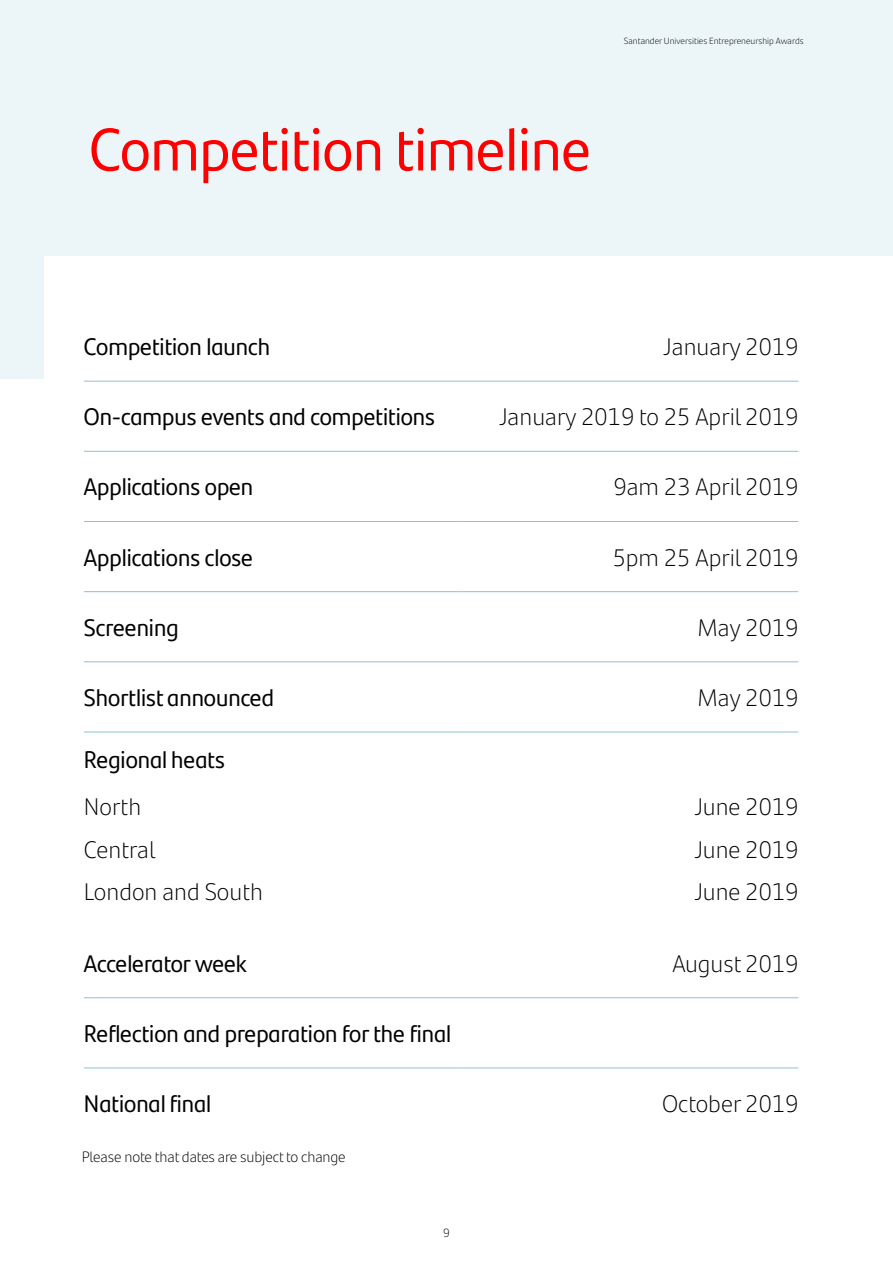
<style>
.page{position:relative;width:893px;height:1263px;background:#fff}
.page>*{position:absolute;margin:0;border:0;box-sizing:border-box;transform-origin:0 0}
.t1{font:60px "Santander Headline";color:#f00}
.t2{font:24px "Santander Headline";color:#000}
.t3{font:300 24px "Santander Text";color:#000}
.t4{font:300 15px "Santander Text";letter-spacing:-.01em;color:#000}
.t5{font:300 12px "Santander Text";color:#000}
.t6{font:300 9px "Santander Text";color:#000}
</style>
<div class="page">
<hr style="left:84px;top:381px;width:374px;height:1px;background:#88c4d5">
<hr style="left:458px;top:381px;width:340px;height:1px;background:#88c4d5">
<hr style="left:84px;top:521px;width:374px;height:1px;background:#88c4d5">
<hr style="left:458px;top:521px;width:340px;height:1px;background:#88c4d5">
<hr style="left:84px;top:591px;width:374px;height:1px;background:#88c4d5">
<hr style="left:458px;top:591px;width:340px;height:1px;background:#88c4d5">
<hr style="left:84px;top:451px;width:374px;height:1px;background:#88c4d5">
<hr style="left:458px;top:451px;width:340px;height:1px;background:#88c4d5">
<hr style="left:84px;top:661px;width:374px;height:1px;background:#88c4d5">
<hr style="left:458px;top:661px;width:340px;height:1px;background:#88c4d5">
<hr style="left:84px;top:732px;width:374px;height:1px;background:#88c4d5">
<hr style="left:458px;top:732px;width:340px;height:1px;background:#88c4d5">
<hr style="left:84px;top:997px;width:374px;height:1px;background:#88c4d5">
<hr style="left:458px;top:997px;width:340px;height:1px;background:#88c4d5">
<hr style="left:84px;top:1068px;width:374px;height:1px;background:#88c4d5">
<hr style="left:458px;top:1068px;width:340px;height:1px;background:#88c4d5">
<div style="left:36px;top:0;width:857px;height:255px;background:#ecf6f9"></div>
<div style="left:0;top:0;width:44px;height:378px;background:#ecf6f9"></div>
<h1 class="t1" style="left:89px;top:104px;width:503px">Competition timeline</h1>
<p class="t6" style="left:624px;top:34px;width:181px">Santander Universities Entrepreneurship Awards</p>
<p class="t2" style="left:84px;top:328px;width:188px">Competition launch</p>
<p class="t3" style="left:664px;top:329px;width:136px">January 2019</p>
<p class="t2" style="left:84px;top:399px;width:352px">On-campus events and competitions</p>
<p class="t3" style="left:499px;top:399px;width:300px">January 2019 to 25 April 2019</p>
<p class="t2" style="left:84px;top:469px;width:171px">Applications open</p>
<p class="t3" style="left:613px;top:469px;width:186px">9am 23 April 2019</p>
<p class="t2" style="left:84px;top:539px;width:170px">Applications close</p>
<p class="t3" style="left:613px;top:539px;width:187px">5pm 25 April 2019</p>
<p class="t2" style="left:84px;top:609px;width:96px">Screening</p>
<p class="t3" style="left:697px;top:609px;width:102px">May 2019</p>
<p class="t2" style="left:84px;top:679px;width:191px">Shortlist announced</p>
<p class="t3" style="left:697px;top:680px;width:102px">May 2019</p>
<p class="t2" style="left:84px;top:741px;width:142px">Regional heats</p>
<p class="t3" style="left:84px;top:789px;width:59px">North</p>
<p class="t3" style="left:695px;top:789px;width:105px">June 2019</p>
<p class="t3" style="left:84px;top:832px;width:73px">Central</p>
<p class="t3" style="left:695px;top:832px;width:105px">June 2019</p>
<p class="t3" style="left:84px;top:874px;width:181px">London and South</p>
<p class="t3" style="left:695px;top:874px;width:105px">June 2019</p>
<p class="t2" style="left:84px;top:945px;width:164px">Accelerator week</p>
<p class="t3" style="left:672px;top:945px;width:127px">August 2019</p>
<p class="t2" style="left:84px;top:1015px;width:369px">Reflection and preparation for the final</p>
<p class="t2" style="left:84px;top:1085px;width:129px">National final</p>
<p class="t3" style="left:662px;top:1086px;width:138px">October 2019</p>
<p class="t4" style="left:82px;top:1145px;width:265px">Please note that dates are subject to change</p>
<p class="t5" style="left:443px;top:1223px;width:8px">9</p>
</div>
